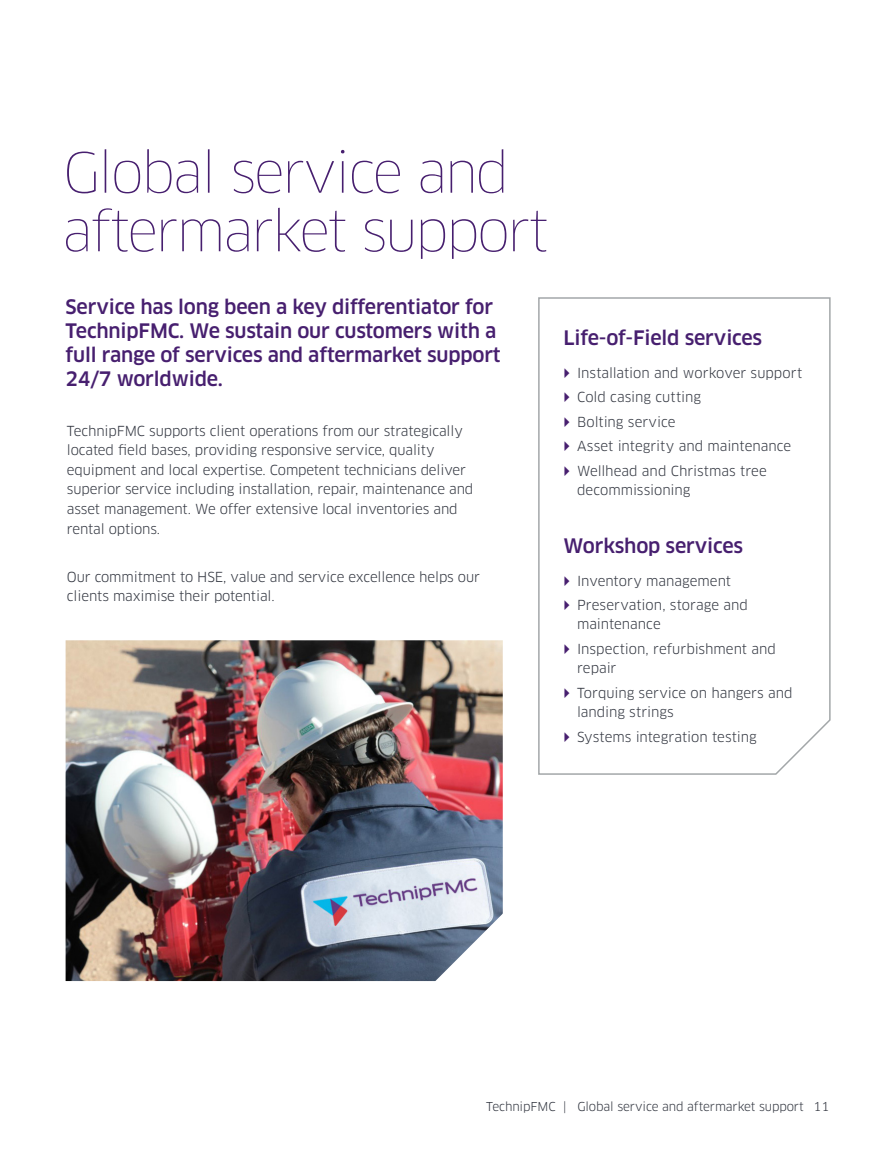
<style>
.page{position:relative;width:893px;height:1149px;background:#fff}
.page>*{position:absolute;margin:0;border:0;box-sizing:border-box;transform-origin:0 0}
.Headline_Thin_36_39{font:100 54px/58.5px "Clan OT";letter-spacing:-.045em;color:#471f6f}
.Subhead_Medium_13_19{font:500 19.5px/24px "Clan OT";letter-spacing:-.01em;color:#471f6f}
.Body_text_Book_9_13{font:13.5px/19.5px "Clan OT";letter-spacing:-.01em;color:#323640}
.Subhead_Medium_13_19-2{font:12px "Clan OT";letter-spacing:-.01em;color:#323640}
.Folio__Right__Book_8{font:12px "Clan OT";color:#323640}
</style>
<div class="page">
<img style="left:66px;top:640px;width:437px;height:340px">
<svg style="left:407px;top:881px;width:96px;height:100px"></svg>
<svg style="left:538px;top:297px;width:293px;height:478px"></svg>
<svg style="left:565px;top:368px;width:5px;height:10px"></svg>
<svg style="left:565px;top:392px;width:5px;height:10px"></svg>
<svg style="left:565px;top:417px;width:5px;height:9px"></svg>
<svg style="left:565px;top:441px;width:5px;height:10px"></svg>
<svg style="left:565px;top:465px;width:5px;height:10px"></svg>
<svg style="left:565px;top:575px;width:5px;height:10px"></svg>
<svg style="left:565px;top:600px;width:5px;height:9px"></svg>
<svg style="left:565px;top:643px;width:5px;height:10px"></svg>
<svg style="left:565px;top:687px;width:5px;height:10px"></svg>
<svg style="left:565px;top:731px;width:5px;height:10px"></svg>
<p class="Headline_Thin_36_39" style="left:62px;top:143px;width:488px">Global service and aftermarket support</p>
<p class="Subhead_Medium_13_19" style="left:66px;top:295px;width:437px">Service has long been a key differentiator for TechnipFMC. We sustain our customers with a full range of services and aftermarket support 24/7 worldwide.</p>
<p class="Body_text_Book_9_13" style="left:67px;top:421px;width:408px">TechnipFMC supports client operations from our strategically located field bases, providing responsive service, quality equipment and local expertise. Competent technicians deliver superior service including installation, repair, maintenance and asset management. We offer extensive local inventories and rental options.</p>
<p class="Body_text_Book_9_13" style="left:67px;top:566px;width:414px">Our commitment to HSE, value and service excellence helps our clients maximise their potential.</p>
<p class="Subhead_Medium_13_19" style="left:564px;top:326px;width:200px">Life-of-Field services</p>
<p class="Body_text_Book_9_13" style="left:577px;top:363px;width:227px">Installation and workover support</p>
<p class="Body_text_Book_9_13" style="left:577px;top:387px;width:125px">Cold casing cutting</p>
<p class="Body_text_Book_9_13" style="left:577px;top:412px;width:100px">Bolting service</p>
<p class="Body_text_Book_9_13" style="left:577px;top:436px;width:216px">Asset integrity and maintenance</p>
<p class="Body_text_Book_9_13" style="left:577px;top:460px;width:191px">Wellhead and Christmas tree decommissioning</p>
<p class="Subhead_Medium_13_19" style="left:564px;top:533px;width:181px">Workshop services</p>
<p class="Body_text_Book_9_13" style="left:577px;top:570px;width:155px">Inventory management</p>
<p class="Body_text_Book_9_13" style="left:577px;top:595px;width:172px">Preservation, storage and maintenance</p>
<p class="Body_text_Book_9_13" style="left:577px;top:639px;width:200px">Inspection, refurbishment and repair</p>
<p class="Body_text_Book_9_13" style="left:577px;top:682px;width:217px">Torquing service on hangers and landing strings</p>
<p class="Body_text_Book_9_13" style="left:577px;top:726px;width:181px">Systems integration testing</p>
<p class="Subhead_Medium_13_19-2" style="left:486px;top:1098px;width:319px">TechnipFMC | Global service and aftermarket support</p>
<p class="Folio__Right__Book_8" style="left:813px;top:1098px;width:17px">11</p>
</div>
